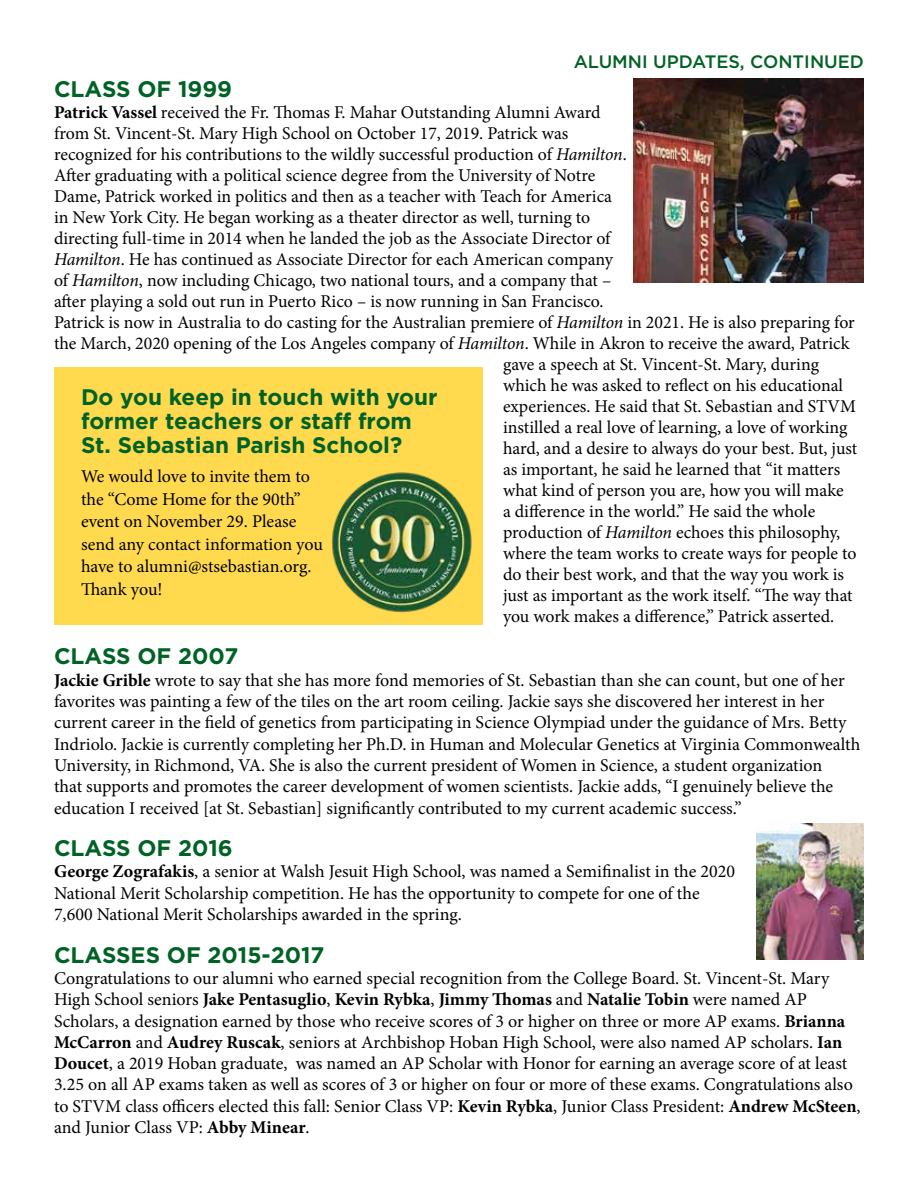
<style>
.page{position:relative;width:918px;height:1188px;background:#fff}
.page>*{position:absolute;margin:0;border:0;box-sizing:border-box;transform-origin:0 0}
.t1{font:700 22.5px/24px "Gotham";color:#006225}
.t2{font:18px/21.3px "Minion Pro";letter-spacing:-.005em;color:#000}
.t3{font:500 18px "Gotham";color:#006225}
.s1{font-weight:700}
.s2{font-style:italic}
</style>
<div class="page">
<img style="left:634px;top:79px;width:230px;height:204px">
<img style="left:756px;top:824px;width:108px;height:136px">
<div style="left:54px;top:367px;width:429px;height:257px;background:#ffda4f"></div>
<img style="left:332px;top:472px;width:140px;height:141px">
<p class="t3" style="left:574px;top:50px;width:292px">ALUMNI UPDATES, CONTINUED</p>
<p class="t1" style="left:54px;top:77px;width:180px">CLASS OF 1999</p>
<p class="t2" style="left:54px;top:102px;width:548px"><span class="s1">Patrick Vassel</span> received the Fr. Thomas F. Mahar Outstanding Alumni Award</p>
<p class="t2" style="left:54px;top:123px;width:516px">from St. Vincent-St. Mary High School on October 17, 2019. Patrick was</p>
<p class="t2" style="left:54px;top:144px;width:574px">recognized for his contributions to the wildly successful production of <span class="s2">Hamilton</span>.</p>
<p class="t2" style="left:54px;top:165px;width:543px">After graduating with a political science degree from the University of Notre</p>
<p class="t2" style="left:54px;top:186px;width:560px">Dame, Patrick worked in politics and then as a teacher with Teach for America</p>
<p class="t2" style="left:54px;top:207px;width:538px">in New York City. He began working as a theater director as well, turning to</p>
<p class="t2" style="left:54px;top:228px;width:558px">directing full-time in 2014 when he landed the job as the Associate Director of</p>
<p class="t2" style="left:54px;top:249px;width:560px"><span class="s2">Hamilton</span>. He has continued as Associate Director for each American company</p>
<p class="t2" style="left:54px;top:270px;width:559px">of <span class="s2">Hamilton</span>, now including Chicago, two national tours, and a company that –</p>
<p class="t2" style="left:54px;top:291px;width:551px">after playing a sold out run in Puerto Rico – is now running in San Francisco.</p>
<p class="t2" style="left:54px;top:312px;width:802px">Patrick is now in Australia to do casting for the Australian premiere of <span class="s2">Hamilton</span> in 2021. He is also preparing for</p>
<p class="t2" style="left:54px;top:333px;width:797px">the March, 2020 opening of the Los Angeles company of <span class="s2">Hamilton</span>. While in Akron to receive the award, Patrick</p>
<p class="t2" style="left:503px;top:354px;width:318px">gave a speech at St. Vincent-St. Mary, during</p>
<p class="t2" style="left:503px;top:375px;width:342px">which he was asked to reflect on his educational</p>
<p class="t2" style="left:503px;top:396px;width:354px">experiences. He said that St. Sebastian and STVM</p>
<p class="t2" style="left:503px;top:417px;width:346px">instilled a real love of learning, a love of working</p>
<p class="t2" style="left:503px;top:438px;width:356px">hard, and a desire to always do your best. But, just</p>
<p class="t2" style="left:503px;top:459px;width:339px">as important, he said he learned that “it matters</p>
<p class="t2" style="left:503px;top:480px;width:342px">what kind of person you are, how you will make</p>
<p class="t2" style="left:503px;top:501px;width:314px">a difference in the world.” He said the whole</p>
<p class="t2" style="left:503px;top:522px;width:339px">production of <span class="s2">Hamilton</span> echoes this philosophy,</p>
<p class="t2" style="left:503px;top:543px;width:355px">where the team works to create ways for people to</p>
<p class="t2" style="left:503px;top:564px;width:343px">do their best work, and that the way you work is</p>
<p class="t2" style="left:503px;top:585px;width:351px">just as important as the work itself. “The way that</p>
<p class="t2" style="left:503px;top:606px;width:333px">you work makes a difference,” Patrick asserted.</p>
<p class="t1" style="left:54px;top:644px;width:186px">CLASS OF 2007</p>
<p class="t2" style="left:54px;top:669px;width:808px"><span class="s1">Jackie Grible</span> wrote to say that she has more fond memories of St. Sebastian than she can count, but one of her favorites was painting a few of the tiles on the art room ceiling. Jackie says she discovered her interest in her current career in the field of genetics from participating in Science Olympiad under the guidance of Mrs. Betty Indriolo. Jackie is currently completing her Ph.D. in Human and Molecular Genetics at Virginia Commonwealth University, in Richmond, VA. She is also the current president of Women in Science, a student organization<br>that supports and promotes the career development of women scientists. Jackie adds, “I genuinely believe the education I received [at St. Sebastian] significantly contributed to my current academic success.”</p>
<p class="t1" style="left:54px;top:836px;width:180px">CLASS OF 2016</p>
<p class="t2" style="left:54px;top:861px;width:683px"><span class="s1">George Zografakis</span>, a senior at Walsh Jesuit High School, was named a Semifinalist in the 2020<br>National Merit Scholarship competition. He has the opportunity to compete for one of the<br>7,600 National Merit Scholarships awarded in the spring.</p>
<p class="t1" style="left:54px;top:943px;width:272px">CLASSES OF 2015-2017</p>
<p class="t2" style="left:54px;top:968px;width:808px">Congratulations to our alumni who earned special recognition from the College Board. St. Vincent-St. Mary High School seniors <span class="s1">Jake Pentasuglio</span>, <span class="s1">Kevin Rybka</span>, <span class="s1">Jimmy Thomas</span> and <span class="s1">Natalie Tobin</span> were named AP Scholars, a designation earned by those who receive scores of 3 or higher on three or more AP exams. <span class="s1">Brianna McCarron</span> and <span class="s1">Audrey Ruscak</span>, seniors at Archbishop Hoban High School, were also named AP scholars. <span class="s1">Ian Doucet</span>, a 2019 Hoban graduate, was named an AP Scholar with Honor for earning an average score of at least 3.25 on all AP exams taken as well as scores of 3 or higher on four or more of these exams. Congratulations also to STVM class officers elected this fall: Senior Class VP: <span class="s1">Kevin Rybka</span>, Junior Class President: <span class="s1">Andrew McSteen</span>, and Junior Class VP: <span class="s1">Abby Minear</span>.</p>
<p class="t1" style="left:81px;top:385px;width:358px">Do you keep in touch with your former teachers or staff from<br>St. Sebastian Parish School?</p>
<p class="t2" style="left:81px;top:465px;width:243px;line-height:22.5px">We would love to invite them to the “Come Home for the 90th” event on November 29. Please send any contact information you have to alumni@stsebastian.org.<br>Thank you!</p>
</div>
